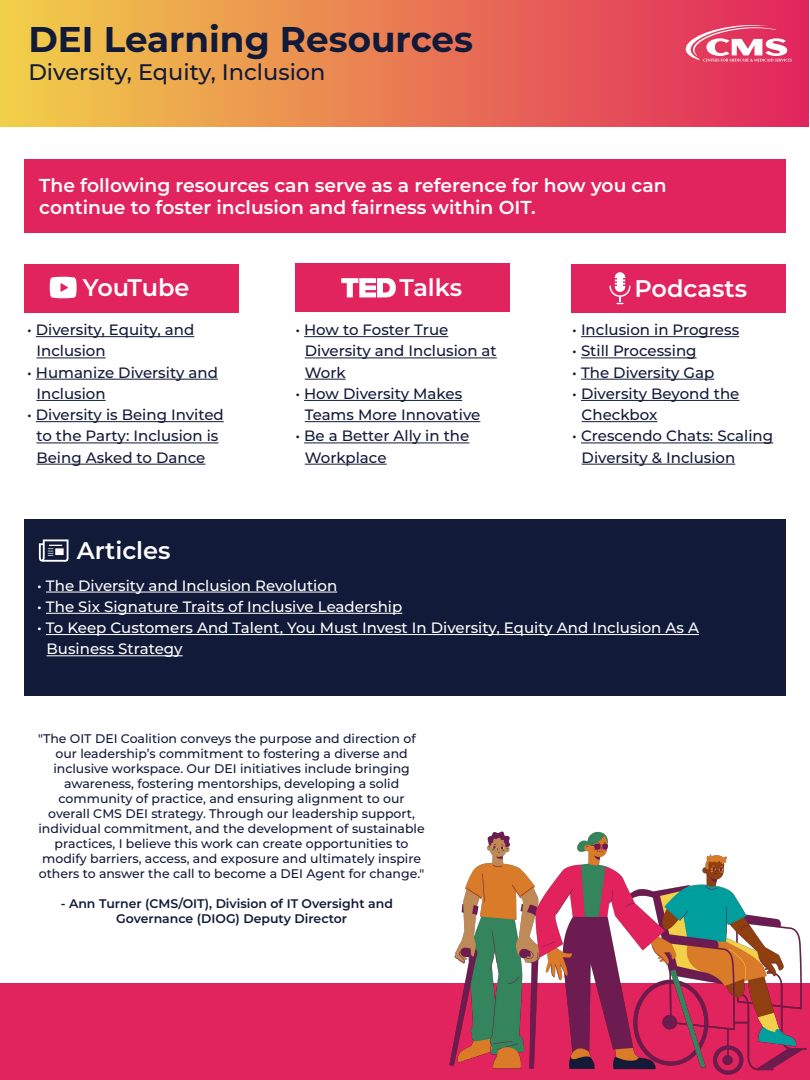
<style>
.page{position:relative;width:810px;height:1080px;background:#fff}
.page>*{position:absolute;margin:0;border:0;box-sizing:border-box;transform-origin:0 0}
.t1{font:700 35.75px "Montserrat";color:#121a39}
.t2{font:600 24.06px "Montserrat";color:#fff}
.t3{font:500 22.5px "Montserrat";color:#121a39}
.t4{font:600 18.75px/22.5px "Montserrat";color:#fff}
.t5{font:500 15px/21.2px "Montserrat";color:#121a39}
.t6{font:500 15px/21.2px "Montserrat";color:#fff}
.t7{font:500 12.5px/15px "Montserrat";color:#121a39}
.t8{font:600 12.5px/15px "Montserrat";color:#121a39}
</style>
<div class="page">
<div style="left:24px;top:520px;width:762px;height:176px;background:#121a39"></div>
<div style="left:24px;top:159px;width:762px;height:73px;background:#e1235e"></div>
<hr style="left:582px;top:464px;width:153px;height:1px;background:#121a39">
<hr style="left:581px;top:443px;width:192px;height:1px;background:#121a39">
<hr style="left:582px;top:421px;width:75px;height:1px;background:#121a39">
<hr style="left:581px;top:400px;width:158px;height:1px;background:#121a39">
<hr style="left:581px;top:379px;width:133px;height:1px;background:#121a39">
<hr style="left:581px;top:358px;width:116px;height:1px;background:#121a39">
<hr style="left:581px;top:336px;width:158px;height:1px;background:#121a39">
<hr style="left:305px;top:464px;width:82px;height:1px;background:#121a39">
<hr style="left:304px;top:443px;width:165px;height:1px;background:#121a39">
<hr style="left:305px;top:421px;width:175px;height:1px;background:#121a39">
<hr style="left:304px;top:400px;width:158px;height:1px;background:#121a39">
<hr style="left:305px;top:379px;width:41px;height:1px;background:#121a39">
<hr style="left:305px;top:358px;width:192px;height:1px;background:#121a39">
<hr style="left:304px;top:336px;width:144px;height:1px;background:#121a39">
<hr style="left:36px;top:464px;width:169px;height:1px;background:#121a39">
<hr style="left:36px;top:443px;width:182px;height:1px;background:#121a39">
<hr style="left:36px;top:421px;width:188px;height:1px;background:#121a39">
<hr style="left:36px;top:400px;width:70px;height:1px;background:#121a39">
<hr style="left:36px;top:379px;width:182px;height:1px;background:#121a39">
<hr style="left:36px;top:358px;width:70px;height:1px;background:#121a39">
<hr style="left:36px;top:336px;width:158px;height:1px;background:#121a39">
<div style="left:571px;top:264px;width:215px;height:48px;background:#e1235e"></div>
<div style="left:0;top:0;width:809px;height:126px;background:linear-gradient(to right,#f1d049,#e1245e)"></div>
<hr style="left:47px;top:655px;width:136px;height:1px;background:#fff">
<hr style="left:46px;top:634px;width:653px;height:1px;background:#fff">
<hr style="left:46px;top:613px;width:356px;height:1px;background:#fff">
<hr style="left:46px;top:592px;width:291px;height:1px;background:#fff">
<div style="left:295px;top:264px;width:215px;height:48px;background:#e1235e"></div>
<div style="left:0;top:983px;width:809px;height:97px;background:#e1235e"></div>
<div style="left:24px;top:264px;width:215px;height:48px;background:#e1235e"></div>
<svg style="left:686px;top:25px;width:106px;height:37px"></svg>
<svg style="left:50px;top:277px;width:27px;height:21px"></svg>
<svg style="left:341px;top:278px;width:55px;height:19px"></svg>
<svg style="left:610px;top:272px;width:20px;height:32px"></svg>
<svg style="left:39px;top:539px;width:29px;height:23px"></svg>
<img style="left:449px;top:831px;width:361px;height:247px">
<h1 class="t1" style="left:28px;top:14px;width:446px">DEI Learning Resources</h1>
<h2 class="t3" style="left:28px;top:56px;width:299px">Diversity, Equity, Inclusion</h2>
<p class="t4" style="left:39px;top:173px;width:629px">The following resources can serve as a reference for how you can continue to foster inclusion and fairness within OIT.</p>
<h3 class="t2" style="left:83px;top:270px;width:108px">YouTube</h3>
<p class="t5" style="left:36px;top:319px;width:159px;text-indent:-9px">• Diversity, Equity, and<br>Inclusion</p>
<p class="t5" style="left:36px;top:361px;width:183px;text-indent:-9px">• Humanize Diversity and<br>Inclusion</p>
<p class="t5" style="left:36px;top:404px;width:189px;text-indent:-9px">• Diversity is Being Invited to the Party: Inclusion is<br>Being Asked to Dance</p>
<h3 class="t2" style="left:400px;top:270px;width:64px">Talks</h3>
<p class="t5" style="left:305px;top:319px;width:194px;text-indent:-9px">• How to Foster True<br>Diversity and Inclusion at<br>Work</p>
<p class="t5" style="left:305px;top:382px;width:177px;text-indent:-9px">• How Diversity Makes<br>Teams More Innovative</p>
<p class="t5" style="left:305px;top:425px;width:166px;text-indent:-9px">• Be a Better Ally in the<br>Workplace</p>
<h3 class="t2" style="left:634px;top:271px;width:114px">Podcasts</h3>
<p class="t5" style="left:572px;top:319px;width:168px">• Inclusion in Progress</p>
<p class="t5" style="left:572px;top:340px;width:126px">• Still Processing</p>
<p class="t5" style="left:572px;top:361px;width:144px">• The Diversity Gap</p>
<p class="t5" style="left:582px;top:382px;width:159px;text-indent:-9px">• Diversity Beyond the<br>Checkbox</p>
<p class="t5" style="left:582px;top:425px;width:193px;text-indent:-9px">• Crescendo Chats: Scaling<br>Diversity &amp; Inclusion</p>
<h4 class="t2" style="left:77px;top:533px;width:95px">Articles</h4>
<p class="t6" style="left:37px;top:574px;width:301px">• The Diversity and Inclusion Revolution</p>
<p class="t6" style="left:37px;top:595px;width:367px">• The Six Signature Traits of Inclusive Leadership</p>
<p class="t6" style="left:47px;top:616px;width:654px;text-indent:-9px">• To Keep Customers And Talent, You Must Invest In Diversity, Equity And Inclusion As A<br>Business Strategy</p>
<p class="t7" style="left:53px;top:730px;width:364px;text-indent:-15px">"The OIT DEI Coalition conveys the purpose and direction of our leadership’s commitment to fostering a diverse and inclusive workspace. Our DEI initiatives include bringing</p>
<p class="t7" style="left:38px;top:775px;width:388px;text-align:center">awareness, fostering mentorships, developing a solid community of practice, and ensuring alignment to our overall CMS DEI strategy. Through our leadership support, individual commitment, and the development of sustainable practices, I believe this work can create opportunities to modify barriers, access, and exposure and ultimately inspire others to answer the call to become a DEI Agent for change."</p>
<p class="t8" style="left:116px;top:895px;width:278px;text-indent:-55px">- Ann Turner (CMS/OIT), Division of IT Oversight and<br>Governance (DIOG) Deputy Director</p>
</div>
